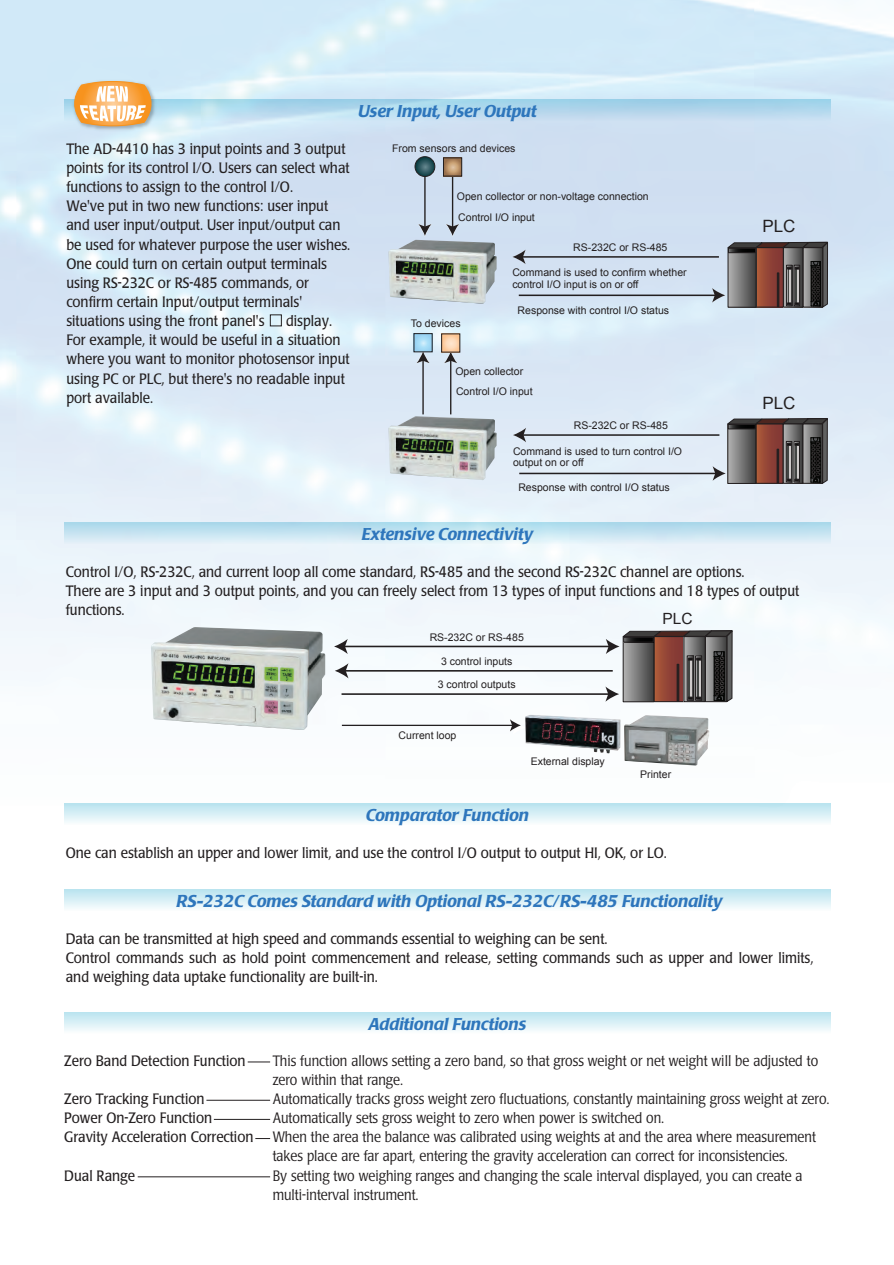
<style>
.page{position:relative;width:894px;height:1265px;background:#fff}
.page>*{position:absolute;margin:0;border:0;box-sizing:border-box;transform-origin:0 0}
.t1{font:italic 500 16.95px "Poppl Laudatio";color:#2e76bc}
.t2{font:16.95px "Arial";color:#231f20}
.t3{font:15.45px "Arial";color:#231f20}
.t4{font:14.85px/19.2px "Poppl Laudatio";color:#231f20;scale:.9 1}
.t5{font:300 14.85px/19.2px "Poppl Laudatio";color:#231f20;scale:.9 1}
.t6{font:10.5px/11.7px "Arial";color:#231f20}
</style>
<div class="page">
<img style="left:0;top:0;width:894px;height:1178px">
<hr style="left:342px;top:724px;width:171px;height:2px;background:#231f20">
<svg style="left:509px;top:718px;width:16px;height:16px"></svg>
<hr style="left:341px;top:693px;width:268px;height:2px;background:#231f20">
<hr style="left:344px;top:670px;width:268px;height:1px;background:#231f20">
<svg style="left:335px;top:663px;width:13px;height:15px"></svg>
<hr style="left:344px;top:645px;width:266px;height:2px;background:#231f20">
<svg style="left:334px;top:639px;width:14px;height:15px"></svg>
<hr style="left:452px;top:173px;width:1px;height:54px;background:#231f20">
<svg style="left:445px;top:224px;width:15px;height:13px"></svg>
<hr style="left:424px;top:171px;width:1px;height:56px;background:#231f20">
<svg style="left:418px;top:224px;width:14px;height:13px"></svg>
<hr style="left:519px;top:294px;width:197px;height:2px;background:#231f20">
<hr style="left:522px;top:256px;width:197px;height:2px;background:#231f20">
<svg style="left:512px;top:250px;width:13px;height:14px"></svg>
<svg style="left:443px;top:157px;width:19px;height:19px"></svg>
<svg style="left:415px;top:156px;width:20px;height:21px"></svg>
<hr style="left:422px;top:360px;width:2px;height:54px;background:#231f20">
<svg style="left:416px;top:352px;width:14px;height:11px"></svg>
<hr style="left:450px;top:360px;width:1px;height:54px;background:#231f20">
<svg style="left:443px;top:352px;width:15px;height:11px"></svg>
<hr style="left:519px;top:472px;width:197px;height:2px;background:#231f20">
<hr style="left:522px;top:434px;width:197px;height:2px;background:#231f20">
<svg style="left:513px;top:428px;width:13px;height:14px"></svg>
<svg style="left:413px;top:333px;width:19px;height:19px"></svg>
<svg style="left:441px;top:333px;width:19px;height:19px"></svg>
<svg style="left:605px;top:629px;width:128px;height:73px;background:#786a67"></svg>
<svg style="left:712px;top:241px;width:116px;height:67px;background:#746766"></svg>
<svg style="left:712px;top:417px;width:116px;height:67px;background:#766867"></svg>
<img style="left:151px;top:627px;width:174px;height:103px">
<img style="left:525px;top:714px;width:95px;height:39px">
<img style="left:388px;top:240px;width:108px;height:63px">
<img style="left:388px;top:416px;width:108px;height:64px">
<img style="left:624px;top:715px;width:85px;height:50px">
<svg style="left:65px;top:100px;width:765px;height:21px;background:#b5d9ed"></svg>
<div style="left:65px;top:803px;width:765px;height:22px;background:linear-gradient(to bottom,#b7e2ee,#f8fcfd)"></div>
<svg style="left:65px;top:523px;width:765px;height:21px;background:#c8e5f1"></svg>
<div style="left:65px;top:889px;width:765px;height:22px;background:linear-gradient(to bottom,#b8e3ef,#f7fcfd)"></div>
<svg style="left:65px;top:1012px;width:765px;height:21px"></svg>
<svg style="left:248px;top:1061px;width:22px;height:1px"></svg>
<svg style="left:255px;top:1138px;width:15px;height:1px"></svg>
<hr style="left:206px;top:1099px;width:64px;height:1px;background:#231f20">
<hr style="left:214px;top:1118px;width:56px;height:1px;background:#231f20">
<hr style="left:138px;top:1176px;width:132px;height:1px;background:#231f20">
<img style="left:72px;top:78px;width:85px;height:54px">
<svg style="left:72px;top:80px;width:81px;height:47px"></svg>
<div style="left:270px;top:314px;width:12px;height:12px;border:1px solid #231f20"></div>
<p class="t4" style="left:66px;top:139px;width:317px">The AD-4410 has 3 input points and 3 output points for its control I/O. Users can select what functions to assign to the control I/O.<br>We've put in two new functions: user input and user input/output. User input/output can be used for whatever purpose the user wishes.<br>One could turn on certain output terminals using RS-232C or RS-485 commands, or confirm certain Input/output terminals' situations using the front panel's</p>
<p class="t4" style="left:66px;top:311px;width:316px;text-indent:220px">display.<br>For example, it would be useful in a situation where you want to monitor photosensor input using PC or PLC, but there's no readable input port available.</p>
<p class="t1" style="left:358px;top:102px;width:180px">User Input, User Output</p>
<p class="t6" style="left:392px;top:142px;width:125px">From sensors and devices</p>
<p class="t6" style="left:457px;top:191px;width:193px">Open collector or non-voltage connection</p>
<p class="t6" style="left:458px;top:211px;width:78px">Control I/O input</p>
<p class="t6" style="left:573px;top:241px;width:96px">RS-232C or RS-485</p>
<p class="t6" style="left:512px;top:267px;width:176px">Command is used to confirm whether control I/O input is on or off</p>
<p class="t6" style="left:517px;top:304px;width:153px">Response with control I/O status</p>
<p class="t6" style="left:411px;top:318px;width:51px">To devices</p>
<p class="t6" style="left:455px;top:365px;width:69px">Open collector</p>
<p class="t6" style="left:456px;top:386px;width:78px">Control I/O input</p>
<p class="t6" style="left:573px;top:419px;width:96px">RS-232C or RS-485</p>
<p class="t6" style="left:513px;top:445px;width:171px">Command is used to turn control I/O output on or off</p>
<p class="t6" style="left:518px;top:481px;width:153px">Response with control I/O status</p>
<p class="t1" style="left:361px;top:525px;width:173px">Extensive Connectivity</p>
<p class="t2" style="left:762px;top:215px;width:34px">PLC</p>
<p class="t2" style="left:762px;top:392px;width:34px">PLC</p>
<p class="t4" style="left:66px;top:562px;width:816px">Control I/O, RS-232C, and current loop all come standard, RS-485 and the second RS-232C channel are options.<br>There are 3 input and 3 output points, and you can freely select from 13 types of input functions and 18 types of output functions.</p>
<p class="t3" style="left:662px;top:608px;width:32px">PLC</p>
<p class="t6" style="left:429px;top:631px;width:96px">RS-232C or RS-485</p>
<p class="t6" style="left:441px;top:655px;width:73px">3 control inputs</p>
<p class="t6" style="left:438px;top:678px;width:79px">3 control outputs</p>
<p class="t6" style="left:398px;top:729px;width:59px">Current loop</p>
<p class="t6" style="left:530px;top:756px;width:76px">External display</p>
<p class="t1" style="left:366px;top:805px;width:164px">Comparator Function</p>
<p class="t6" style="left:640px;top:769px;width:32px">Printer</p>
<p class="t4" style="left:66px;top:843px;width:669px">One can establish an upper and lower limit, and use the control I/O output to output HI, OK, or LO.</p>
<p class="t1" style="left:176px;top:891px;width:547px">RS-232C Comes Standard with Optional RS-232C/RS-485 Functionality</p>
<p class="t4" style="left:66px;top:929px;width:832px">Data can be transmitted at high speed and commands essential to weighing can be sent.<br>Control commands such as hold point commencement and release, setting commands such as upper and lower limits, and weighing data uptake functionality are built-in.</p>
<p class="t4" style="left:64px;top:1051px;width:203px">Zero Band Detection Function</p>
<p class="t4" style="left:64px;top:1089px;width:212px">Zero Tracking Function<br>Power On-Zero Function<br>Gravity Acceleration Correction</p>
<p class="t4" style="left:64px;top:1165px;width:80px">Dual Range</p>
<p class="t1" style="left:368px;top:1014px;width:159px">Additional Functions</p>
<p class="t5" style="left:273px;top:1051px;width:620px">This function allows setting a zero band, so that gross weight or net weight will be adjusted to zero within that range.<br>Automatically tracks gross weight zero fluctuations, constantly maintaining gross weight at zero.<br>Automatically sets gross weight to zero when power is switched on.<br>When the area the balance was calibrated using weights at and the area where measurement takes place are far apart, entering the gravity acceleration can correct for inconsistencies.<br>By setting two weighing ranges and changing the scale interval displayed, you can create a multi-interval instrument.</p>
</div>
